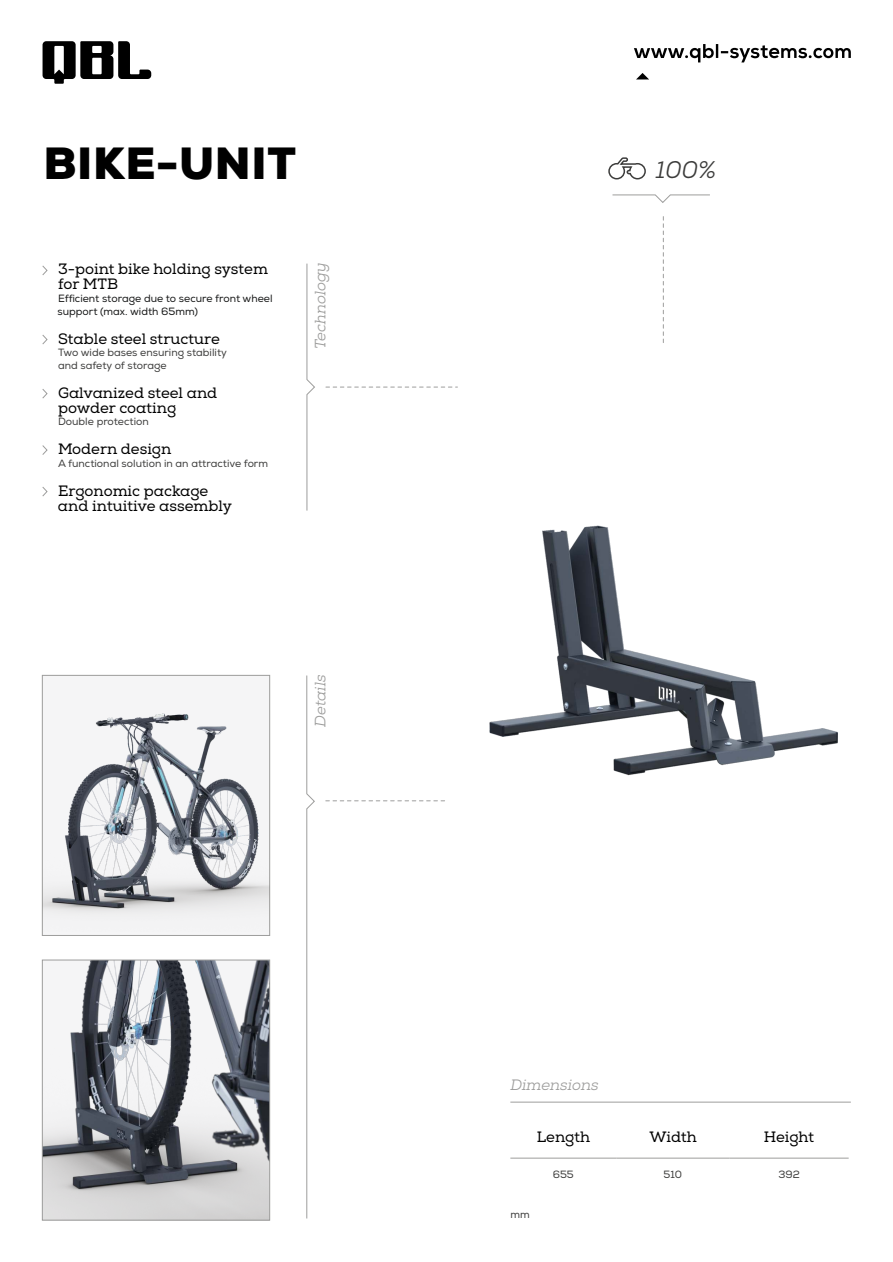
<style>
.page{position:relative;width:893px;height:1262px;background:#fff}
.page>*{position:absolute;margin:0;border:0;box-sizing:border-box;transform-origin:0 0}
.t1{font:900 45px "Nexa";letter-spacing:.015em;color:#000}
.t2{font:italic 24px "Nexa Slab";color:#3c3c3b}
.t3{font:15px/15px "Nexa Slab";color:#000}
.t4{font:italic 15px "Nexa Slab";color:#9d9d9c}
.t5{font:10.5px "Nexa";color:#3c3c3b}
.t6{font:10.5px "Nexa";color:#151616}
</style>
<div class="page">
<svg style="left:306px;top:263px;width:9px;height:248px"></svg>
<hr style="left:510px;top:1101px;width:340px;height:1px;background:#9d9d9c">
<svg style="left:42px;top:265px;width:6px;height:10px"></svg>
<svg style="left:42px;top:335px;width:6px;height:10px"></svg>
<svg style="left:42px;top:445px;width:6px;height:10px"></svg>
<svg style="left:42px;top:389px;width:6px;height:10px"></svg>
<svg style="left:42px;top:487px;width:6px;height:10px"></svg>
<hr style="left:510px;top:1157px;width:106px;height:1px;background:#9d9d9c">
<hr style="left:616px;top:1157px;width:113px;height:1px;background:#9d9d9c">
<hr style="left:729px;top:1157px;width:119px;height:1px;background:#9d9d9c">
<svg style="left:43px;top:41px;width:108px;height:43px"></svg>
<svg style="left:634px;top:44px;width:216px;height:18px"></svg>
<svg style="left:636px;top:73px;width:13px;height:6px"></svg>
<svg style="left:306px;top:675px;width:9px;height:544px"></svg>
<div style="left:42px;top:675px;width:228px;height:260px;background:#f5f5f6"></div>
<svg style="left:612px;top:194px;width:98px;height:9px"></svg>
<svg style="left:608px;top:157px;width:38px;height:23px"></svg>
<img style="left:44px;top:961px;width:224px;height:257px">
<div style="left:42px;top:959px;width:228px;height:261px;border:1px solid #9d9d9c"></div>
<svg style="left:663px;top:217px;width:1px;height:126px"></svg>
<svg style="left:326px;top:387px;width:131px;height:1px"></svg>
<svg style="left:326px;top:800px;width:119px;height:1px"></svg>
<img style="left:489px;top:525px;width:349px;height:251px">
<img style="left:42px;top:694px;width:228px;height:237px">
<h1 class="t1" style="left:43px;top:147px;width:254px">BIKE-UNIT</h1>
<p class="t3" style="left:58px;top:264px;width:211px">3-point bike holding system for MTB</p>
<p class="t6" style="left:58px;top:295px;width:216px">Efficient storage due to secure front wheel</p>
<p class="t6" style="left:58px;top:307px;width:142px">support (max. width 65mm)</p>
<p class="t3" style="left:58px;top:333px;width:163px">Stable steel structure</p>
<p class="t5" style="left:58px;top:349px;width:170px">Two wide bases ensuring stability</p>
<p class="t5" style="left:58px;top:361px;width:110px">and safety of storage</p>
<p class="t3" style="left:58px;top:387px;width:161px">Galvanized steel and</p>
<p class="t3" style="left:58px;top:402px;width:120px">powder coating</p>
<p class="t5" style="left:58px;top:418px;width:92px">Double protection</p>
<p class="t3" style="left:58px;top:443px;width:115px">Modern design</p>
<p class="t5" style="left:58px;top:459px;width:212px">A functional solution in an attractive form</p>
<p class="t3" style="left:58px;top:485px;width:152px">Ergonomic package</p>
<p class="t3" style="left:58px;top:500px;width:175px">and intuitive assembly</p>
<p class="t4" style="left:315px;top:349px;width:88px;rotate:-90deg">Technology</p>
<p class="t4" style="left:315px;top:726px;width:54px;rotate:-90deg">Details</p>
<h2 class="t2" style="left:656px;top:162px;width:62px">100%</h2>
<p class="t4" style="left:510px;top:1079px;width:90px">Dimensions</p>
<p class="t3" style="left:536px;top:1131px;width:55px">Length</p>
<p class="t3" style="left:649px;top:1131px;width:49px">Width</p>
<p class="t3" style="left:764px;top:1131px;width:52px">Height</p>
<p class="t5" style="left:552px;top:1170px;width:23px">655</p>
<p class="t5" style="left:663px;top:1170px;width:20px">510</p>
<p class="t5" style="left:778px;top:1170px;width:23px">392</p>
<p class="t5" style="left:510px;top:1210px;width:21px">mm</p>
</div>
